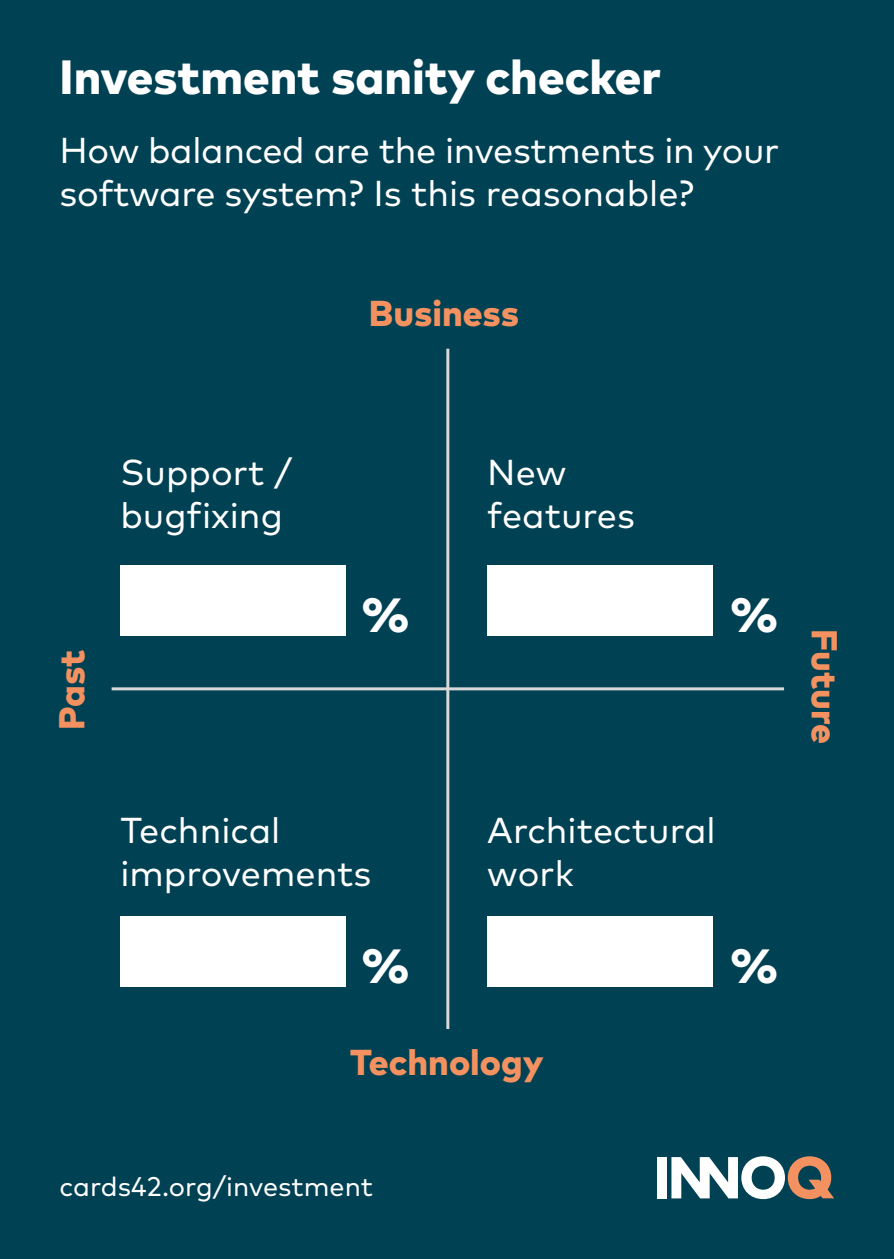
<style>
.page{position:relative;width:894px;height:1259px;background:#fff}
.page>*{position:absolute;margin:0;border:0;box-sizing:border-box;transform-origin:0 0}
.t1{font:800 48px "Mark Pro";color:#fff}
.t2{font:36px/43.2px "Mark Pro";color:#fff}
.t3{font:800 36px "Mark Pro";color:#f39260}
.t4{font:27px "Mark Pro";color:#fff}
</style>
<div class="page">
<div style="left:0;top:0;width:893px;height:1259px;background:#004153"></div>
<div style="left:656px;top:1157px;width:10px;height:41px;background:#fff"></div>
<svg style="left:671px;top:1156px;width:162px;height:43px"></svg>
<hr style="left:446px;top:349px;width:3px;height:680px;background:#d8d8d8">
<hr style="left:112px;top:687px;width:671px;height:3px;background:#d8d8d8">
<div style="left:120px;top:566px;width:225px;height:70px;background:#fff"></div>
<div style="left:120px;top:916px;width:225px;height:70px;background:#fff"></div>
<div style="left:487px;top:916px;width:225px;height:70px;background:#fff"></div>
<div style="left:487px;top:566px;width:225px;height:70px;background:#fff"></div>
<h1 class="t1" style="left:60px;top:56px;width:603px">Investment sanity checker</h1>
<p class="t2" style="left:60px;top:131px;width:721px">How balanced are the investments in your software system? Is this reasonable?</p>
<p class="t3" style="left:369px;top:298px;width:151px">Business</p>
<p class="t3" style="left:56px;top:730px;width:82px;rotate:-90deg">Past</p>
<p class="t2" style="left:120px;top:453px;width:173px">Support / bugfixing</p>
<p class="t2" style="left:487px;top:453px;width:149px">New features</p>
<h1 class="t1" style="left:362px;top:594px;width:49px">%</h1>
<h1 class="t1" style="left:730px;top:594px;width:49px">%</h1>
<p class="t2" style="left:120px;top:811px;width:252px">Technical improvements</p>
<p class="t2" style="left:487px;top:811px;width:230px">Architectural work</p>
<h1 class="t1" style="left:362px;top:945px;width:49px">%</h1>
<h1 class="t1" style="left:730px;top:945px;width:49px">%</h1>
<p class="t3" style="left:350px;top:1046px;width:195px">Technology</p>
<p class="t3" style="left:840px;top:629px;width:116px;rotate:90deg">Future</p>
<p class="t4" style="left:60px;top:1175px;width:315px">cards42.org/investment</p>
</div>
